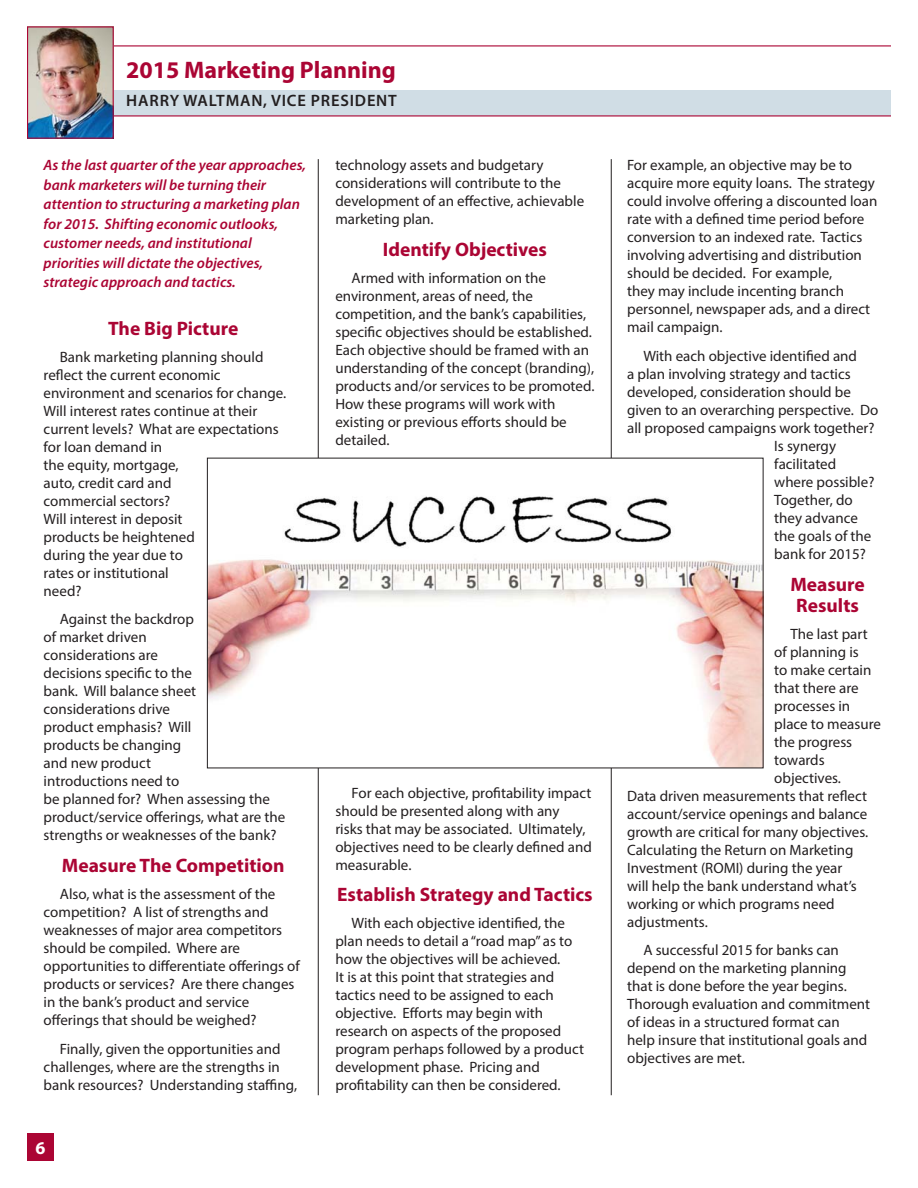
<style>
.page{position:relative;width:918px;height:1188px;background:#fff}
.page>*{position:absolute;margin:0;border:0;box-sizing:border-box;transform-origin:0 0}
.t1{font:700 24px "Myriad Pro";color:#ab0534}
.t2{font:700 19.5px/21px "Myriad Pro";color:#ab0534;text-align:center}
.t3{font:700 18px "Myriad Pro";color:#fff}
.t4{font:600 16.5px "Myriad Pro";letter-spacing:.05em;color:#231f20}
.t5{font:15px/18px "Myriad Pro";color:#231f20}
.t6{font:italic 600 15px/19.5px "Myriad Pro";color:#ab0534}
</style>
<div class="page">
<div style="left:27px;top:1133px;width:27px;height:28px;background:#ab0534"></div>
<div style="left:104px;top:90px;width:787px;height:26px;background:#d0dde5"></div>
<hr style="left:27px;top:45px;width:864px;height:1px;background:#ab0534">
<hr style="left:27px;top:115px;width:864px;height:2px;background:#ab0534">
<hr style="left:318px;top:159px;width:1px;height:936px;background:#231f20">
<hr style="left:611px;top:159px;width:1px;height:936px;background:#231f20">
<img style="left:29px;top:28px;width:83px;height:109px">
<div style="left:27px;top:26px;width:87px;height:113px;border:1px solid #ab0534"></div>
<img style="left:209px;top:460px;width:553px;height:306px">
<h1 class="t1" style="left:126px;top:61px;width:271px">2015 Marketing Planning</h1>
<p class="t4" style="left:126px;top:95px;width:272px">HARRY WALTMAN, VICE PRESIDENT</p>
<p class="t6" style="left:44px;top:157px;width:264px">As the last quarter of the year approaches, bank marketers will be turning their attention to structuring a marketing plan for 2015. Shifting economic outlooks, customer needs, and institutional priorities will dictate the objectives, strategic approach and tactics.</p>
<h2 class="t2" style="left:108px;top:319px;width:132px">The Big Picture</h2>
<p class="t5" style="left:44px;top:348px;width:244px;text-indent:16px">Bank marketing planning should reflect the current economic environment and scenarios for change.<br>Will interest rates continue at their current levels? What are expectations for loan demand in<br>the equity, mortgage,<br>auto, credit card and<br>commercial sectors?<br>Will interest in deposit<br>products be heightened<br>during the year due to<br>rates or institutional<br>need?</p>
<p class="t5" style="left:44px;top:611px;width:243px;text-indent:16px">Against the backdrop<br>of market driven<br>considerations are<br>decisions specific to the<br>bank. Will balance sheet considerations drive<br>product emphasis? Will<br>products be changing<br>and new product<br>introductions need to<br>be planned for? When assessing the product/service offerings, what are the strengths or weaknesses of the bank?</p>
<h2 class="t2" style="left:62px;top:856px;width:224px">Measure The Competition</h2>
<p class="t5" style="left:44px;top:886px;width:258px;text-indent:16px">Also, what is the assessment of the competition? A list of strengths and weaknesses of major area competitors should be compiled. Where are opportunities to differentiate offerings of products or services? Are there changes in the bank’s product and service offerings that should be weighed?</p>
<p class="t5" style="left:44px;top:1041px;width:255px;text-indent:16px">Finally, given the opportunities and challenges, where are the strengths in bank resources? Understanding staffing,</p>
<p class="t3" style="left:36px;top:1141px;width:11px">6</p>
<p class="t5" style="left:335px;top:157px;width:250px">technology assets and budgetary considerations will contribute to the development of an effective, achievable marketing plan.</p>
<h2 class="t2" style="left:383px;top:240px;width:166px">Identify Objectives</h2>
<p class="t5" style="left:335px;top:270px;width:261px;text-indent:16px">Armed with information on the environment, areas of need, the competition, and the bank’s capabilities, specific objectives should be established.<br>Each objective should be framed with an understanding of the concept (branding), products and/or services to be promoted.<br>How these programs will work with existing or previous efforts should be detailed.</p>
<p class="t5" style="left:335px;top:785px;width:258px;text-indent:16px">For each objective, profitability impact should be presented along with any<br>risks that may be associated. Ultimately, objectives need to be clearly defined and measurable.</p>
<h2 class="t2" style="left:337px;top:886px;width:257px">Establish Strategy and Tactics</h2>
<p class="t5" style="left:335px;top:915px;width:250px;text-indent:16px">With each objective identified, the plan needs to detail a “road map” as to how the objectives will be achieved.<br>It is at this point that strategies and tactics need to be assigned to each objective. Efforts may begin with research on aspects of the proposed program perhaps followed by a product development phase. Pricing and profitability can then be considered.</p>
<p class="t5" style="left:627px;top:157px;width:252px">For example, an objective may be to acquire more equity loans. The strategy could involve offering a discounted loan rate with a defined time period before conversion to an indexed rate. Tactics involving advertising and distribution should be decided. For example,<br>they may include incenting branch personnel, newspaper ads, and a direct mail campaign.</p>
<p class="t5" style="left:643px;top:348px;width:215px">With each objective identified and</p>
<p class="t5" style="left:627px;top:366px;width:225px">a plan involving strategy and tactics</p>
<p class="t5" style="left:627px;top:384px;width:225px">developed, consideration should be</p>
<p class="t5" style="left:627px;top:402px;width:253px">given to an overarching perspective. Do</p>
<p class="t5" style="left:627px;top:420px;width:249px">all proposed campaigns work together?</p>
<p class="t5" style="left:774px;top:438px;width:63px">Is synergy</p>
<p class="t5" style="left:774px;top:456px;width:63px">facilitated</p>
<p class="t5" style="left:774px;top:474px;width:102px">where possible?</p>
<p class="t5" style="left:774px;top:492px;width:80px">Together, do</p>
<p class="t5" style="left:774px;top:510px;width:85px">they advance</p>
<p class="t5" style="left:774px;top:528px;width:99px">the goals of the</p>
<p class="t5" style="left:774px;top:546px;width:93px">bank for 2015?</p>
<h2 class="t2" style="left:790px;top:575px;width:76px">Measure<br>Results</h2>
<p class="t5" style="left:791px;top:626px;width:79px">The last part</p>
<p class="t5" style="left:774px;top:644px;width:86px">of planning is</p>
<p class="t5" style="left:774px;top:662px;width:99px">to make certain</p>
<p class="t5" style="left:774px;top:680px;width:86px">that there are</p>
<p class="t5" style="left:774px;top:698px;width:78px">processes in</p>
<p class="t5" style="left:774px;top:716px;width:108px">place to measure</p>
<p class="t5" style="left:774px;top:734px;width:79px">the progress</p>
<p class="t5" style="left:774px;top:752px;width:52px">towards</p>
<p class="t5" style="left:774px;top:770px;width:68px">objectives.</p>
<p class="t5" style="left:627px;top:788px;width:241px">Data driven measurements that reflect</p>
<p class="t5" style="left:627px;top:806px;width:242px">account/service openings and balance</p>
<p class="t5" style="left:627px;top:824px;width:243px">growth are critical for many objectives.</p>
<p class="t5" style="left:627px;top:842px;width:228px">Calculating the Return on Marketing</p>
<p class="t5" style="left:627px;top:860px;width:217px">Investment (ROMI) during the year</p>
<p class="t5" style="left:627px;top:878px;width:231px">will help the bank understand what’s</p>
<p class="t5" style="left:627px;top:896px;width:209px">working or which programs need</p>
<p class="t5" style="left:627px;top:914px;width:82px">adjustments.</p>
<p class="t5" style="left:627px;top:942px;width:244px;text-indent:16px">A successful 2015 for banks can depend on the marketing planning that is done before the year begins.<br>Thorough evaluation and commitment of ideas in a structured format can help insure that institutional goals and objectives are met.</p>
</div>
